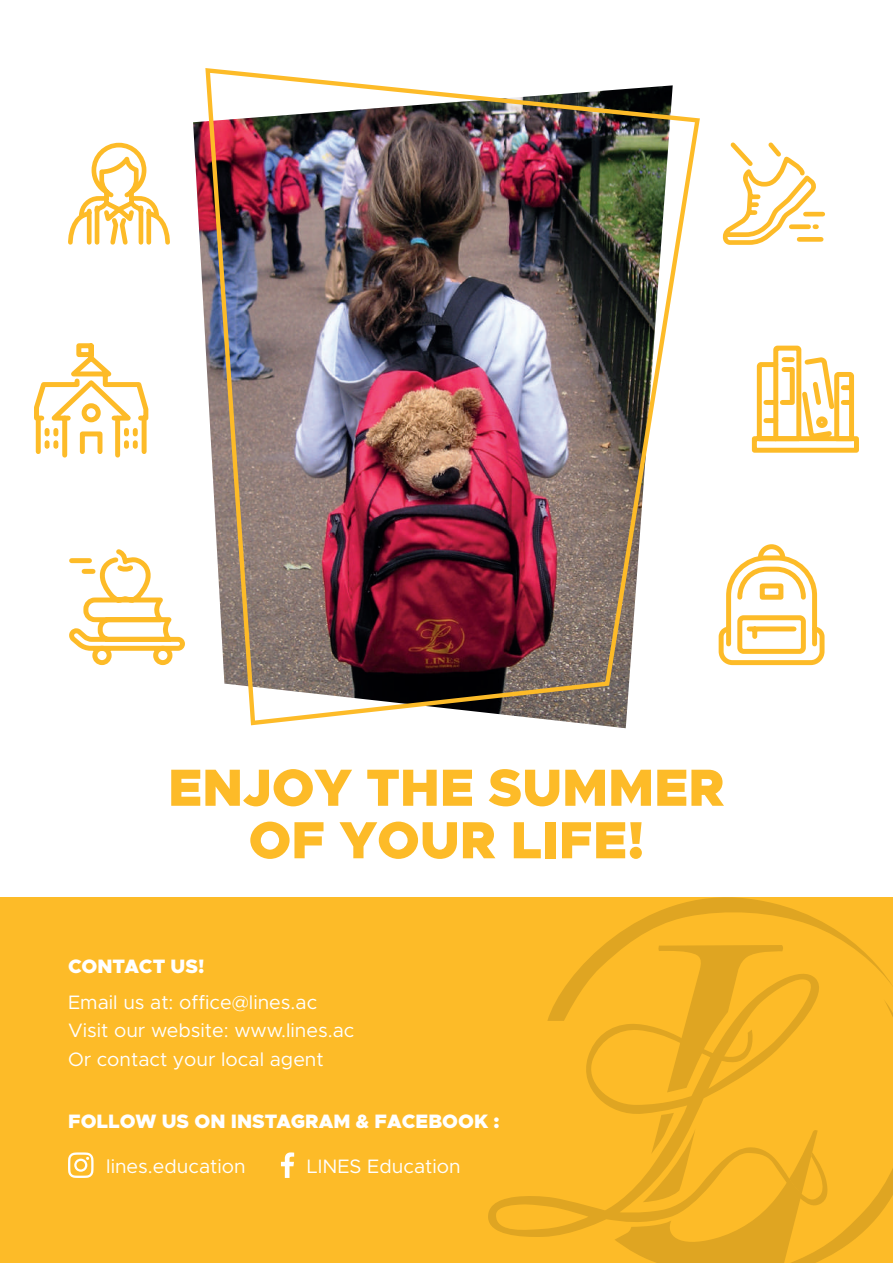
<style>
.page{position:relative;width:893px;height:1263px;background:#fff}
.page>*{position:absolute;margin:0;border:0;box-sizing:border-box;transform-origin:0 0}
.t1{font:900 52.5px/52.5px "Metropolis";color:#fdbb28;text-align:center}
.t2{font:19.5px/28.2px "Metropolis";color:#fff}
.t3{font:900 19.5px "Metropolis";color:#fff}
</style>
<div class="page">
<div style="left:0;top:897px;width:893px;height:366px;background:#fdbb28"></div>
<svg style="left:68px;top:142px;width:102px;height:103px"></svg>
<svg style="left:69px;top:549px;width:116px;height:117px"></svg>
<svg style="left:722px;top:142px;width:103px;height:103px"></svg>
<svg style="left:718px;top:544px;width:107px;height:122px"></svg>
<div style="left:760px;top:583px;width:23px;height:17px;border:5px solid #fdbb28"></div>
<svg style="left:751px;top:345px;width:108px;height:108px"></svg>
<svg style="left:34px;top:343px;width:115px;height:115px"></svg>
<svg style="left:615px;top:1168px;width:278px;height:95px"></svg>
<svg style="left:584px;top:897px;width:309px;height:120px"></svg>
<svg style="left:488px;top:964px;width:343px;height:273px"></svg>
<svg style="left:281px;top:1152px;width:13px;height:26px"></svg>
<svg style="left:68px;top:1152px;width:26px;height:26px"></svg>
<img style="left:203px;top:68px;width:497px;height:660px">
<h1 class="t1" style="left:168px;top:761px;width:558px">ENJOY THE SUMMER<br>OF YOUR LIFE!</h1>
<p class="t3" style="left:68px;top:953px;width:138px">CONTACT US!</p>
<p class="t2" style="left:68px;top:988px;width:288px">Email us at: office@lines.ac<br>Visit our website: www.lines.ac<br>Or contact your local agent</p>
<p class="t3" style="left:68px;top:1108px;width:433px">FOLLOW US ON INSTAGRAM &amp; FACEBOOK :</p>
<p class="t2" style="left:106px;top:1152px;width:141px">lines.education</p>
<p class="t2" style="left:307px;top:1152px;width:155px">LINES Education</p>
</div>
